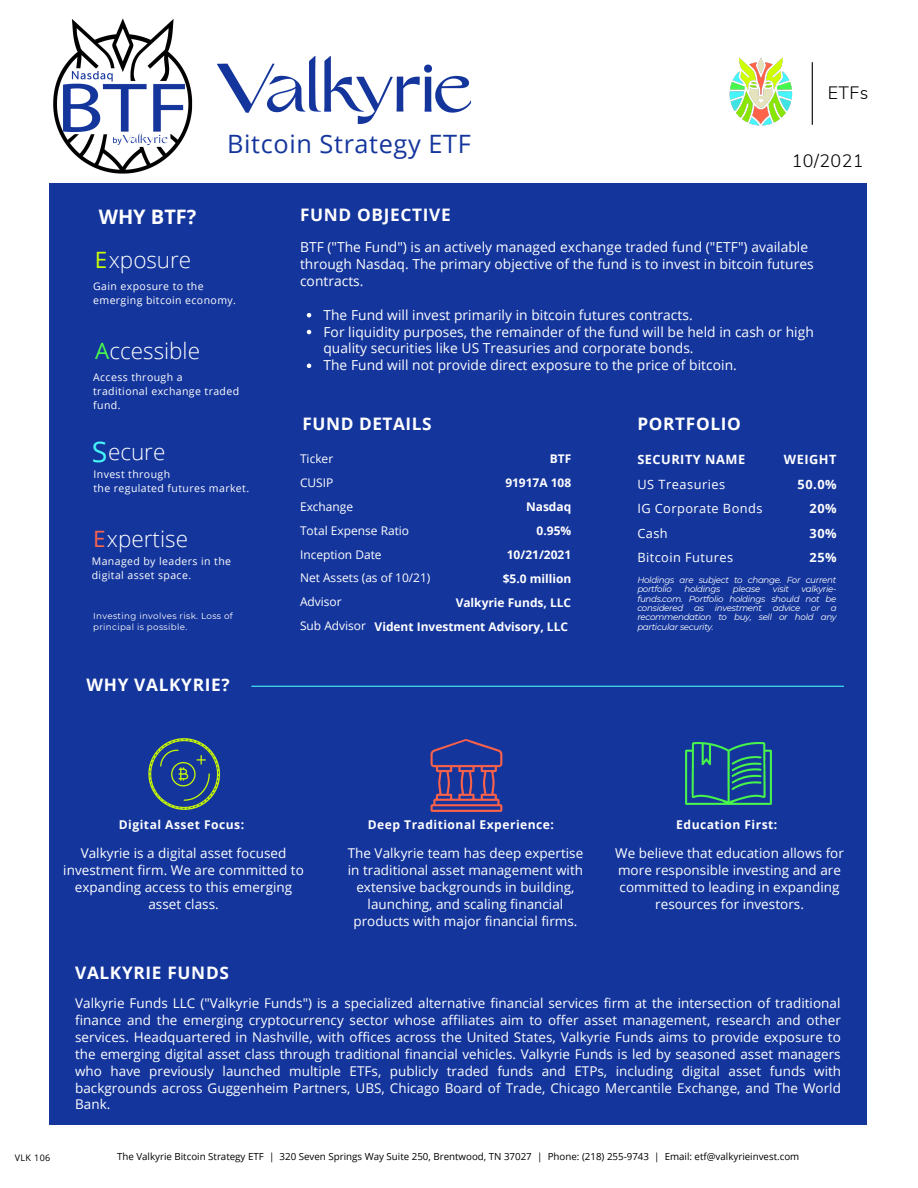
<style>
.page{position:relative;width:918px;height:1188px;background:#fff}
.page>*{position:absolute;margin:0;border:0;box-sizing:border-box;transform-origin:0 0}
.t1{font:28.5px "Open Sans";color:#46f5f9}
.t2{font:25.35px "Open Sans";letter-spacing:.025em;color:#14359c}
.t3{font:300 22.5px "Open Sans";color:#fff}
.t4{font:700 19.95px "Open Sans";color:#fff}
.t5{font:300 17.85px "Nunito Sans";letter-spacing:.025em;color:#000}
.t6{font:700 17.25px "Open Sans";letter-spacing:.04em;color:#fff}
.t7{font:13.8px/16.8px "Open Sans";letter-spacing:.005em;color:#fff}
.t8{font:13.5px/16.8px "Open Sans";letter-spacing:.005em;color:#fff;text-align:center}
.t9{font:12.75px "Open Sans";letter-spacing:.035em;color:#fff}
.t10{font:700 12.75px/24.5px "Open Sans";letter-spacing:.04em;color:#fff;text-align:right}
.t11{font:700 12.15px "Open Sans";letter-spacing:.04em;color:#fff}
.t12{font:700 12px "Open Sans";color:#fff}
.t13{font:12px "Open Sans";color:#fff}
.t14{font:10.5px/14px "Open Sans";letter-spacing:.04em;color:#fff}
.t15{font:9.75px "Open Sans";color:#000}
.t16{font:9px "Open Sans";letter-spacing:.04em;color:#000}
.t17{font:italic 8.7px/9.4px "Montserrat";letter-spacing:-.035em;color:#fff}
.t18{font:8.7px/11.6px "Montserrat";letter-spacing:.04em;color:#fff}
.s1{font-weight:400;color:#ceff00}
.s2{font-weight:400;color:#48f74c}
.s3{font-weight:400;color:#ff644a}
</style>
<div class="page">
<img style="left:225px;top:55px;width:246px;height:68px">
<hr style="left:812px;top:63px;width:1px;height:61px;background:#000">
<div style="left:49px;top:183px;width:818px;height:942px;background:#14359c"></div>
<img style="left:729px;top:57px;width:64px;height:69px">
<img style="left:685px;top:743px;width:87px;height:62px">
<hr style="left:252px;top:686px;width:592px;height:1px;background:#46f5f9">
<img style="left:148px;top:738px;width:72px;height:72px">
<img style="left:430px;top:739px;width:73px;height:73px">
<img style="left:53px;top:18px;width:172px;height:156px">
<svg style="left:307px;top:313px;width:4px;height:4px"></svg>
<svg style="left:307px;top:330px;width:4px;height:4px"></svg>
<svg style="left:307px;top:364px;width:4px;height:4px"></svg>
<p class="t4" style="left:99px;top:203px;width:99px">WHY BTF?</p>
<p class="t2" style="left:227px;top:126px;width:245px">Bitcoin Strategy ETF</p>
<p class="t6" style="left:300px;top:203px;width:152px">FUND OBJECTIVE</p>
<p class="t5" style="left:828px;top:81px;width:42px">ETFs</p>
<p class="t5" style="left:792px;top:149px;width:73px">10/2021</p>
<p class="t3" style="left:95px;top:244px;width:98px"><span class="s1">E</span>xposure</p>
<p class="t14" style="left:93px;top:279px;width:112px">Gain exposure to the</p>
<p class="t14" style="left:93px;top:293px;width:144px">emerging bitcoin economy.</p>
<p class="t3" style="left:95px;top:335px;width:106px"><span class="s2">A</span>ccessible</p>
<p class="t14" style="left:93px;top:370px;width:91px">Access through a</p>
<p class="t14" style="left:93px;top:384px;width:148px">traditional exchange traded fund.</p>
<p class="t1" style="left:92px;top:432px;width:17px">S</p>
<p class="t3" style="left:108px;top:435px;width:59px">ecure</p>
<p class="t14" style="left:93px;top:467px;width:78px">Invest through</p>
<p class="t14" style="left:93px;top:481px;width:157px">the regulated futures market.</p>
<p class="t3" style="left:93px;top:523px;width:96px"><span class="s3">E</span>xpertise</p>
<p class="t14" style="left:92px;top:554px;width:141px">Managed by leaders in the digital asset space.</p>
<p class="t18" style="left:93px;top:610px;width:141px">Investing involves risk. Loss of principal is possible.</p>
<p class="t6" style="left:87px;top:673px;width:145px">WHY VALKYRIE?</p>
<p class="t7" style="left:300px;top:238px;width:515px">BTF ("The Fund") is an actively managed exchange traded fund ("ETF") available through Nasdaq. The primary objective of the fund is to invest in bitcoin futures contracts.</p>
<p class="t7" style="left:323px;top:306px;width:371px">The Fund will invest primarily in bitcoin futures contracts.</p>
<p class="t7" style="left:323px;top:323px;width:492px">For liquidity purposes, the remainder of the fund will be held in cash or high quality securities like US Treasuries and corporate bonds.</p>
<p class="t7" style="left:323px;top:357px;width:415px">The Fund will not provide direct exposure to the price of bitcoin.</p>
<p class="t6" style="left:302px;top:412px;width:131px">FUND DETAILS</p>
<p class="t13" style="left:300px;top:450px;width:35px">Ticker</p>
<p class="t13" style="left:300px;top:474px;width:35px">CUSIP</p>
<p class="t13" style="left:300px;top:498px;width:55px">Exchange</p>
<p class="t13" style="left:300px;top:522px;width:111px">Total Expense Ratio</p>
<p class="t13" style="left:300px;top:546px;width:83px">Inception Date</p>
<p class="t13" style="left:300px;top:570px;width:132px">Net Assets (as of 10/21)</p>
<p class="t13" style="left:300px;top:594px;width:43px">Advisor</p>
<p class="t13" style="left:300px;top:618px;width:68px">Sub Advisor</p>
<p class="t12" style="left:550px;top:451px;width:23px">BTF</p>
<p class="t12" style="left:505px;top:475px;width:67px">91917A 108</p>
<p class="t12" style="left:526px;top:499px;width:47px">Nasdaq</p>
<p class="t12" style="left:537px;top:522px;width:36px">0.95%</p>
<p class="t12" style="left:507px;top:546px;width:66px">10/21/2021</p>
<p class="t12" style="left:503px;top:570px;width:70px">$5.0 million</p>
<p class="t12" style="left:456px;top:594px;width:117px">Valkyrie Funds, LLC</p>
<p class="t12" style="left:375px;top:618px;width:195px">Vident Investment Advisory, LLC</p>
<p class="t6" style="left:637px;top:412px;width:105px">PORTFOLIO</p>
<p class="t10" style="left:637px;top:447px;width:109px">SECURITY NAME</p>
<p class="t9" style="left:637px;top:475px;width:89px">US Treasuries</p>
<p class="t9" style="left:637px;top:500px;width:127px">IG Corporate Bonds</p>
<p class="t9" style="left:637px;top:524px;width:32px">Cash</p>
<p class="t9" style="left:637px;top:549px;width:97px">Bitcoin Futures</p>
<p class="t10" style="left:784px;top:447px;width:54px">WEIGHT<br>50.0%</p>
<p class="t10" style="left:810px;top:496px;width:29px">20%</p>
<p class="t10" style="left:810px;top:521px;width:29px">30%</p>
<p class="t10" style="left:810px;top:545px;width:29px">25%</p>
<p class="t17" style="left:637px;top:575px;width:200px">Holdings are subject to change. For current portfolio</p>
<p class="t17" style="left:637px;top:584px;width:201px;text-align:justify;text-indent:164px">valkyrie&shy;funds.com. Portfolio holdings should not be considered as investment advice or a recommendation to buy, sell or hold any particular security.</p>
<p class="t17" style="left:684px;top:584px;width:37px">holdings</p>
<p class="t17" style="left:733px;top:584px;width:29px">please</p>
<p class="t17" style="left:773px;top:584px;width:17px">visit</p>
<p class="t11" style="left:119px;top:816px;width:127px">Digital Asset Focus:</p>
<p class="t11" style="left:368px;top:816px;width:188px">Deep Traditional Experience:</p>
<p class="t8" style="left:348px;top:845px;width:237px">The Valkyrie team has deep expertise in traditional asset management with extensive backgrounds in building, launching, and scaling financial products with major financial firms.</p>
<p class="t8" style="left:63px;top:845px;width:242px">Valkyrie is a digital asset focused investment firm. We are committed to expanding access to this emerging asset class.</p>
<p class="t6" style="left:75px;top:960px;width:155px">VALKYRIE FUNDS</p>
<p class="t11" style="left:676px;top:816px;width:103px">Education First:</p>
<p class="t8" style="left:615px;top:845px;width:230px">We believe that education allows for more responsible investing and are committed to leading in expanding resources for investors.</p>
<p class="t8" style="left:75px;top:995px;width:768px;text-align:justify">Valkyrie Funds LLC ("Valkyrie Funds") is a specialized alternative financial services firm at the intersection of traditional finance and the emerging cryptocurrency sector whose affiliates aim to offer asset management, research and other services. Headquartered in Nashville, with offices across the United States, Valkyrie Funds aims to provide exposure to the emerging digital asset class through traditional financial vehicles. Valkyrie Funds is led by seasoned asset managers who have previously launched multiple ETFs, publicly traded funds and ETPs, including digital asset funds with backgrounds across Guggenheim Partners, UBS, Chicago Board of Trade, Chicago Mercantile Exchange, and The World Bank.</p>
<p class="t16" style="left:15px;top:1152px;width:37px">VLK 106</p>
<p class="t15" style="left:117px;top:1150px;width:684px">The Valkyrie Bitcoin Strategy ETF | 320 Seven Springs Way Suite 250, Brentwood, TN 37027 | Phone: (218) 255-9743 | Email: etf@valkyrieinvest.com</p>
</div>
